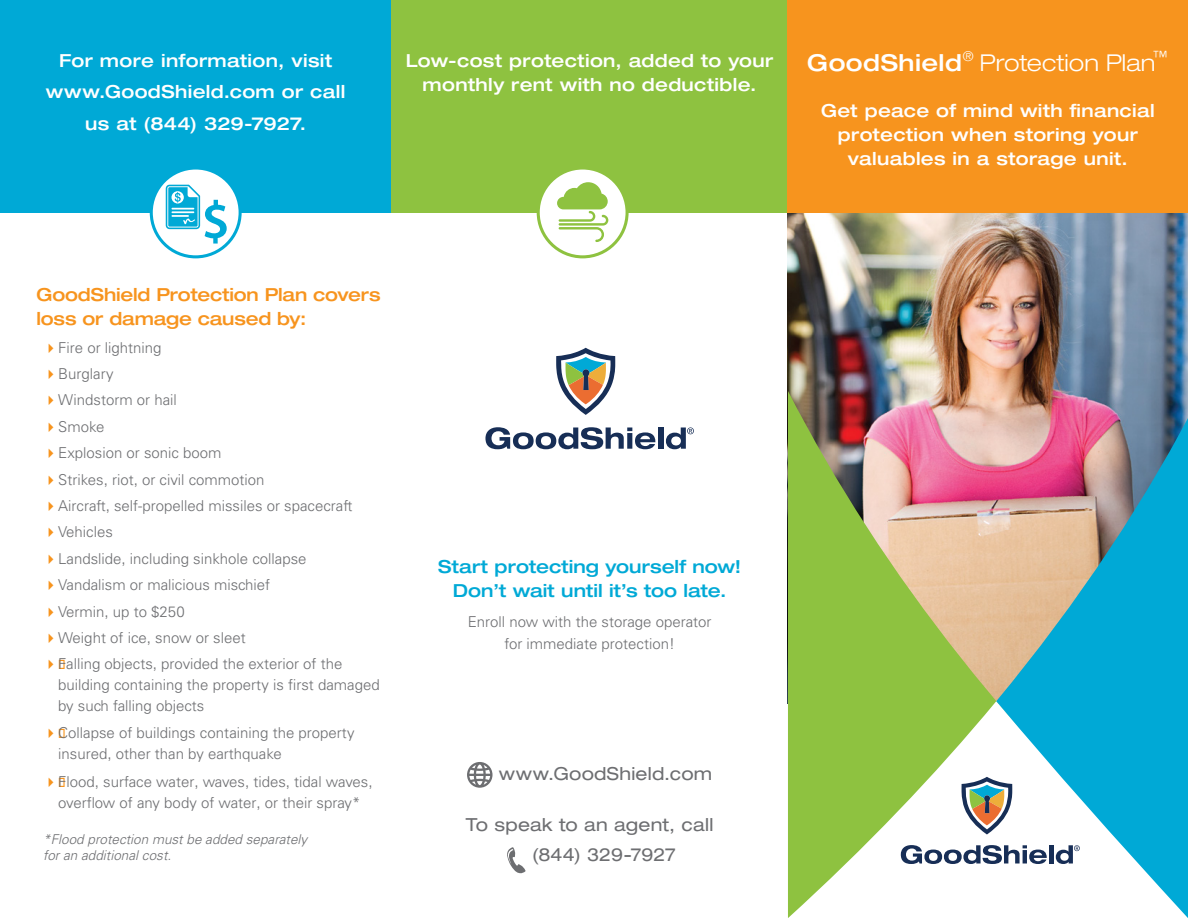
<style>
.page{position:relative;width:1188px;height:918px;background:#fff}
.page>*{position:absolute;margin:0;border:0;box-sizing:border-box;transform-origin:0 0}
.t1{font:300 expanded 23.25px "Helvetica Neue LT Std";color:#fff}
.t2{font:500 expanded 23.25px "Helvetica Neue";letter-spacing:.02em;color:#fff}
.t3{font:500 expanded 18px/24px "Helvetica Neue";letter-spacing:.02em;color:#fff;text-align:center}
.t4{font:500 expanded 18px/24px "Helvetica Neue";color:#00a9d6;text-align:center}
.t5{font:expanded 18px/30px "Helvetica Neue";letter-spacing:.01em;color:#6d6e71}
.t6{font:500 expanded 18px/24px "Helvetica Neue";letter-spacing:-.01em;color:#f7941e}
.t7{font:300 15px/21px "Univers LT Std";color:#6d6e71}
.t8{font:italic 300 13.5px/16.2px "Univers LT Std";color:#6d6e71}
.t9{font:300 13.5px "Helvetica";color:#fff}
.s1{color:#f7941e}
.s2{font-family:"Helvetica Neue"}
</style>
<div class="page">
<img style="left:788px;top:213px;width:400px;height:178px">
<div style="left:0;top:0;width:391px;height:213px;background:#00a9d6"></div>
<div style="left:391px;top:0;width:397px;height:213px;background:#8ec240"></div>
<div style="left:538px;top:168px;width:89px;height:89px;background:#fff;border-radius:50%"></div>
<div style="left:537px;top:166px;width:92px;height:92px;border:3px solid #8ec240;border-radius:50%"></div>
<svg style="left:557px;top:182px;width:51px;height:60px"></svg>
<svg style="left:151px;top:168px;width:89px;height:89px;fill:#fff"></svg>
<div style="left:150px;top:166px;width:92px;height:92px;border:3px solid #00a9d6;border-radius:50%"></div>
<svg style="left:166px;top:185px;width:61px;height:59px"></svg>
<svg style="left:788px;top:391px;width:400px;height:310px;background:#b0b06d"></svg>
<svg style="left:788px;top:701px;width:208px;height:217px;fill:#8ec240"></svg>
<svg style="left:996px;top:392px;width:192px;height:526px"></svg>
<div style="left:788px;top:0;width:400px;height:213px;background:#f7941e"></div>
<svg style="left:901px;top:845px;width:146px;height:19px"></svg>
<hr style="left:1049px;top:845px;width:4px;height:18px;background:#172e56">
<svg style="left:962px;top:777px;width:50px;height:57px"></svg>
<svg style="left:1056px;top:845px;width:24px;height:19px"></svg>
<svg style="left:485px;top:427px;width:170px;height:22px"></svg>
<div style="left:658px;top:428px;width:5px;height:21px;background:#172e56"></div>
<svg style="left:556px;top:348px;width:59px;height:67px"></svg>
<svg style="left:666px;top:427px;width:28px;height:22px"></svg>
<svg style="left:467px;top:762px;width:26px;height:26px"></svg>
<svg style="left:507px;top:847px;width:19px;height:26px"></svg>
<p class="t3" style="left:46px;top:44px;width:301px;line-height:31.5px">For more information, visit www.GoodShield.com or call us at (844) 329-7927.</p>
<h1 class="t2" style="left:807px;top:48px;width:156px">GoodShield</h1>
<p class="t9" style="left:963px;top:44px;width:12px">®</p>
<h1 class="t1" style="left:979px;top:49px;width:190px">Protection Plan<sup>™</sup></h1>
<p class="t3" style="left:406px;top:48px;width:369px">Low-cost protection, added to your monthly rent with no deductible.</p>
<p class="t3" style="left:821px;top:98px;width:335px">Get peace of mind with financial protection when storing your valuables in a storage unit.</p>
<p class="t6" style="left:36px;top:282px;width:346px">GoodShield Protection Plan covers loss or damage caused by:</p>
<p class="t7" style="left:43px;top:337px;width:120px"><span class="s1">✔</span>Fire or lightning</p>
<p class="t7" style="left:43px;top:363px;width:72px"><span class="s1">✔</span>Burglary</p>
<p class="t7" style="left:43px;top:390px;width:135px"><span class="s1">✔</span>Windstorm or hail</p>
<p class="t7" style="left:43px;top:416px;width:63px"><span class="s1">✔</span>Smoke</p>
<p class="t7" style="left:43px;top:442px;width:180px"><span class="s1">✔</span>Explosion or sonic boom</p>
<p class="t7" style="left:43px;top:469px;width:223px"><span class="s1">✔</span>Strikes<span class="s2">,</span> riot<span class="s2">,</span> or civil commotion</p>
<p class="t7" style="left:43px;top:495px;width:311px"><span class="s1">✔</span>Aircraft<span class="s2">,</span> self-propelled missiles or spacecraft</p>
<p class="t7" style="left:43px;top:522px;width:71px"><span class="s1">✔</span>Vehicles</p>
<p class="t7" style="left:43px;top:548px;width:265px"><span class="s1">✔</span>Landslide<span class="s2">,</span> including sinkhole collapse</p>
<p class="t7" style="left:43px;top:574px;width:228px"><span class="s1">✔</span>Vandalism or malicious mischief</p>
<p class="t7" style="left:43px;top:601px;width:143px"><span class="s1">✔</span>Vermin<span class="s2">,</span> up to $250</p>
<p class="t7" style="left:43px;top:627px;width:204px"><span class="s1">✔</span>Weight of ice<span class="s2">,</span> snow or sleet</p>
<p class="t7" style="left:58px;top:654px;width:323px;text-indent:-15px"><span class="s1">✔</span>Falling objects<span class="s2">,</span> provided the exterior of the building containing the property is first damaged by such falling objects</p>
<p class="t7" style="left:58px;top:722px;width:298px;text-indent:-15px"><span class="s1">✔</span>Collapse of buildings containing the property insured<span class="s2">,</span> other than by earthquake</p>
<p class="t7" style="left:43px;top:771px;width:331px;text-align:center"><span class="s1">✔</span>Flood<span class="s2">,</span> surface water<span class="s2">,</span> waves<span class="s2">,</span> tides<span class="s2">,</span> tidal waves<span class="s2">, </span>overflow of any body of water<span class="s2">,</span> or their spray*</p>
<p class="t8" style="left:43px;top:831px;width:266px">*Flood protection must be added separately for an additional cost.</p>
<p class="t4" style="left:438px;top:555px;width:304px">Start protecting yourself now!<br>Don’t wait until it’s too late.</p>
<p class="t7" style="left:468px;top:610px;width:245px;line-height:22.5px;text-align:center">Enroll now with the storage operator for immediate protection!</p>
<p class="t5" style="left:499px;top:759px;width:215px">www.GoodShield.com</p>
<p class="t5" style="left:532px;top:810px;width:183px;text-indent:-66px">To speak to an agent, call (844) 329-7927</p>
</div>
